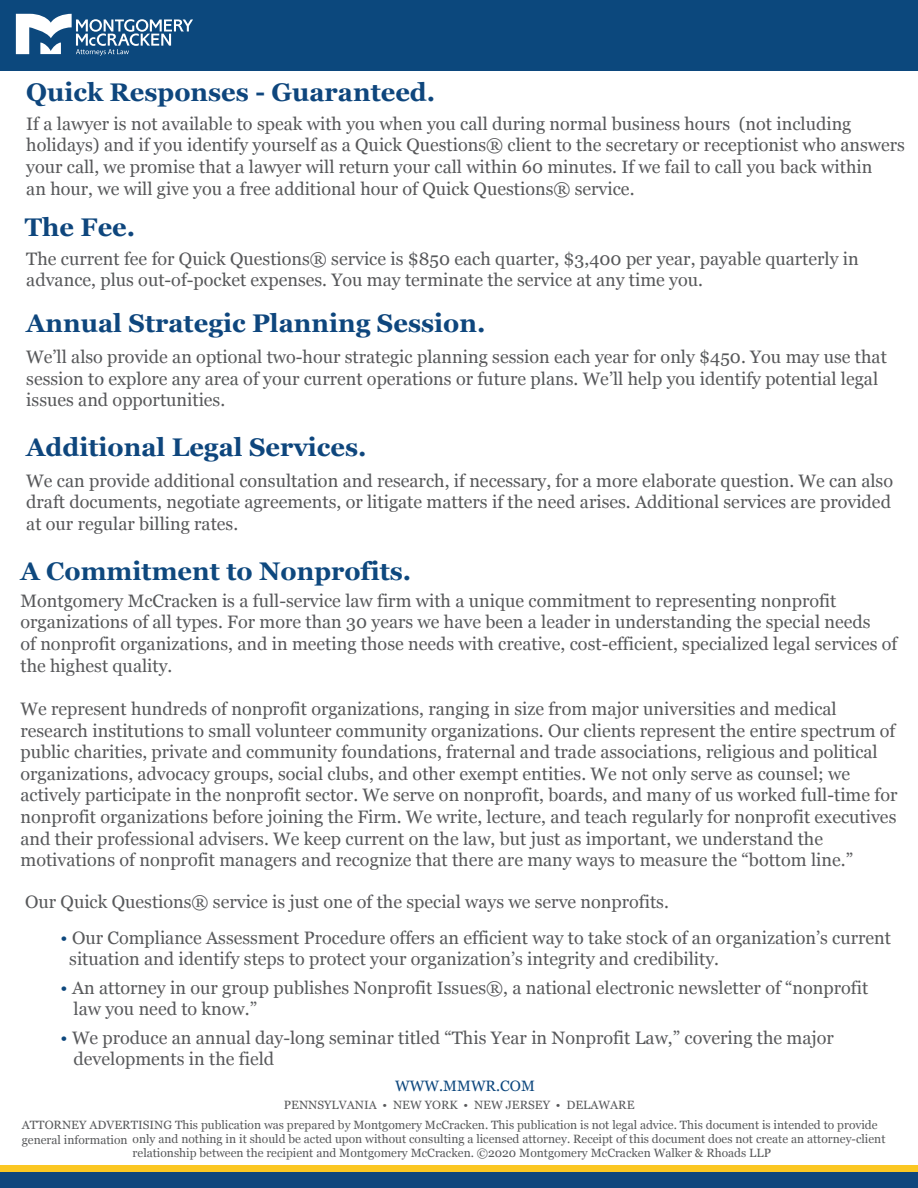
<style>
.page{position:relative;width:918px;height:1188px;background:#fff}
.page>*{position:absolute;margin:0;border:0;box-sizing:border-box;transform-origin:0 0}
.t1{font:700 25.5px "Georgia";color:#0e467d}
.t2{font:700 25.5px "Georgia";color:#0e487e}
.t3{font:18px/21.6px "Georgia";color:#58595b}
.t4{font:18px/21.6px "Georgia";color:#57585a}
.t5{font:15px "Georgia";color:#0e487e}
.t6{font:12px/20.5px "Georgia";color:#58595b}
.s1{color:#0d477d}
</style>
<div class="page">
<div style="left:0;top:1165px;width:918px;height:20px;background:#fbc722"></div>
<div style="left:0;top:1173px;width:918px;height:15px;background:#0e467d"></div>
<div style="left:0;top:0;width:918px;height:70px;background:#0c487d"></div>
<svg style="left:16px;top:14px;width:177px;height:42px"></svg>
<h1 class="t1" style="left:26px;top:76px;width:410px">Quick Responses - Guaranteed.</h1>
<p class="t4" style="left:26px;top:113px;width:880px">If a lawyer is not available to speak with you when you call during normal business hours (not including holidays) and if you identify yourself as a Quick Questions® client to the secretary or receptionist who answers your call, we promise that a lawyer will return your call within 60 minutes. If we fail to call you back within<br>an hour, we will give you a free additional hour of Quick Questions® service.</p>
<h1 class="t1" style="left:25px;top:211px;width:112px">The Fee.</h1>
<p class="t4" style="left:26px;top:248px;width:834px">The current fee for Quick Questions® service is $850 each quarter, $3,400 per year, payable quarterly in advance, plus out-of-pocket expenses. You may terminate the service at any time you.</p>
<h1 class="t1" style="left:26px;top:307px;width:461px">Annual Strategic Planning Session.</h1>
<p class="t4" style="left:26px;top:346px;width:862px">We’ll also provide an optional two-hour strategic planning session each year for only $450. You may use that session to explore any area of your current operations or future plans. We’ll help you identify potential legal issues and opportunities.</p>
<h1 class="t1" style="left:26px;top:431px;width:342px">Additional Legal Services.</h1>
<p class="t4" style="left:26px;top:470px;width:868px;text-align:justify">We can provide additional consultation and research, if necessary, for a more elaborate question. We can also draft documents, negotiate agreements, or litigate matters if the need arises. Additional services are provided at our regular billing rates.</p>
<h1 class="t2" style="left:20px;top:555px;width:392px">A Commitment to Nonprofits.</h1>
<p class="t3" style="left:20px;top:590px;width:879px">Montgomery McCracken is a full-service law firm with a unique commitment to representing nonprofit organizations of all types. For more than 30 years we have been a leader in understanding the special needs<br>of nonprofit organizations, and in meeting those needs with creative, cost-efficient, specialized legal services of the highest quality.</p>
<p class="t3" style="left:20px;top:698px;width:878px">We represent hundreds of nonprofit organizations, ranging in size from major universities and medical research institutions to small volunteer community organizations. Our clients represent the entire spectrum of public charities, private and community foundations, fraternal and trade associations, religious and political organizations, advocacy groups, social clubs, and other exempt entities. We not only serve as counsel; we actively participate in the nonprofit sector. We serve on nonprofit, boards, and many of us worked full-time for nonprofit organizations before joining the Firm. We write, lecture, and teach regularly for nonprofit executives and their professional advisers. We keep current on the law, but just as important, we understand the motivations of nonprofit managers and recognize that there are many ways to measure the “bottom line.”</p>
<p class="t3" style="left:25px;top:892px;width:645px">Our Quick Questions® service is just one of the special ways we serve nonprofits.</p>
<p class="t3" style="left:69px;top:927px;width:823px;text-indent:-9px"><span class="s1">•</span> Our Compliance Assessment Procedure offers an efficient way to take stock of an organization’s current situation and identify steps to protect your organization’s integrity and credibility.</p>
<p class="t3" style="left:74px;top:977px;width:796px;text-indent:-13px"><span class="s1">•</span> An attorney in our group publishes Nonprofit Issues®, a national electronic newsletter of “nonprofit law you need to know.”</p>
<p class="t3" style="left:74px;top:1027px;width:762px;text-indent:-13px"><span class="s1">•</span> We produce an annual day-long seminar titled “This Year in Nonprofit Law,” covering the major developments in the field</p>
<p class="t5" style="left:395px;top:1076px;width:141px">WWW.MMWR.COM</p>
<p class="t6" style="left:22px;top:1095px;width:857px;text-indent:262px">PENNSYLVANIA • NEW YORK • NEW JERSEY • DELAWARE<br>ATTORNEY ADVERTISING This publication was prepared by Montgomery McCracken. This publication is not legal advice. This document is intended to provide</p>
<p class="t6" style="left:22px;top:1132px;width:865px;line-height:14.4px;text-align:center">general information only and nothing in it should be acted upon without consulting a licensed attorney. Receipt of this document does not create an attorney-client relationship between the recipient and Montgomery McCracken. ©2020 Montgomery McCracken Walker &amp; Rhoads LLP</p>
</div>
